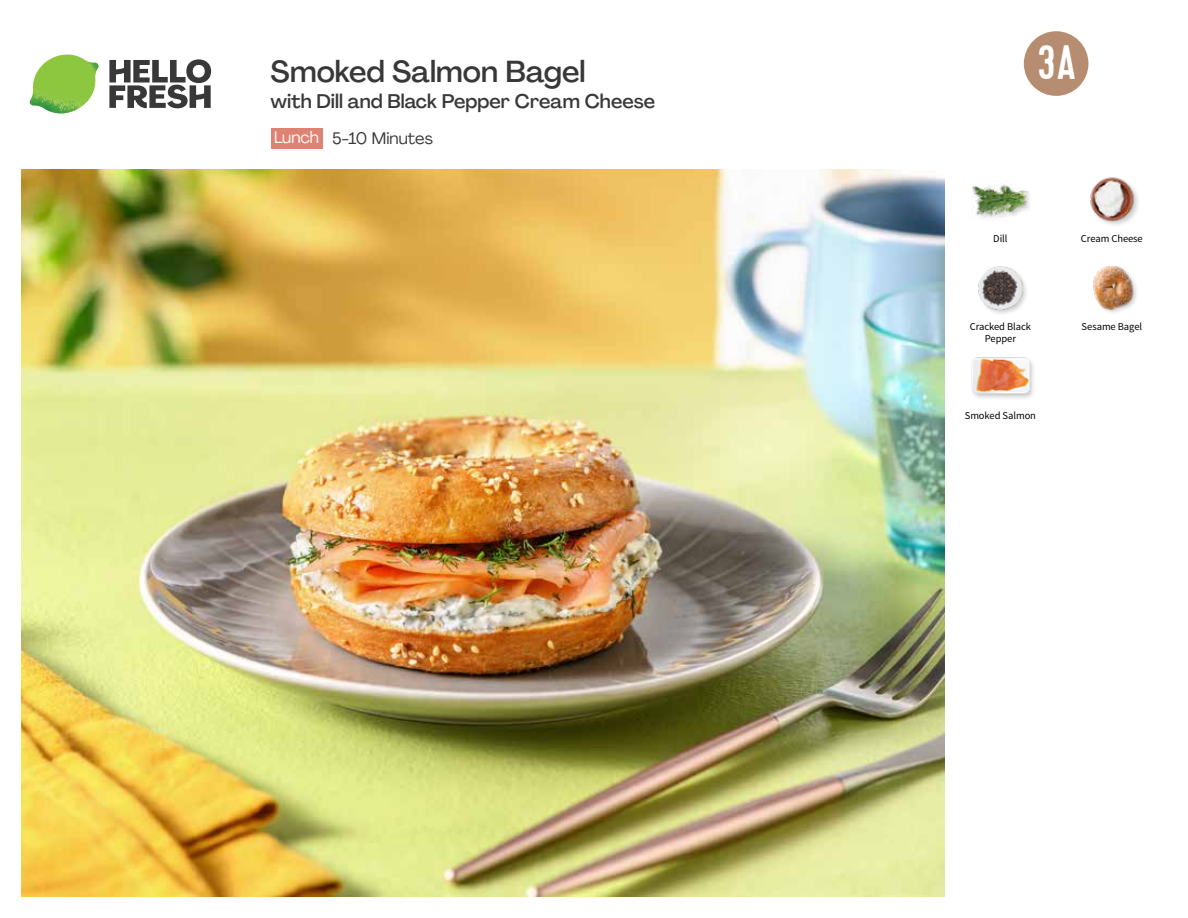
<style>
.page{position:relative;width:1188px;height:918px;background:#fff}
.page>*{position:absolute;margin:0;border:0;box-sizing:border-box;transform-origin:0 0}
.t1{font:48.3px "Kapra";color:#fff}
.t2{font:500 30px "Agrandir";color:#383839}
.t3{font:500 19.5px "Agrandir";color:#383839}
.t4{font:16.5px "Agrandir";color:#383839}
.t5{font:10.5px "Source Sans Pro";letter-spacing:-.005em;color:#000}
.s1{color:#fff}
</style>
<div class="page">
<div style="left:271px;top:128px;width:51px;height:20px;background:#de8273"></div>
<svg style="left:109px;top:59px;width:102px;height:49px"></svg>
<img style="left:30px;top:55px;width:69px;height:59px">
<img style="left:21px;top:170px;width:924px;height:727px">
<div style="left:971px;top:357px;width:65px;height:44px;background:#000;opacity:.2"></div>
<img style="left:972px;top:357px;width:57px;height:44px">
<img style="left:972px;top:184px;width:57px;height:34px">
<img style="left:978px;top:266px;width:48px;height:48px">
<div style="left:1093px;top:265px;width:47px;height:51px;background:#000;opacity:.2"></div>
<img style="left:1093px;top:265px;width:42px;height:46px">
<img style="left:1090px;top:177px;width:48px;height:48px">
<svg style="left:1023px;top:31px;width:66px;height:65px"></svg>
<h2 class="t2" style="left:271px;top:53px;width:317px">Smoked Salmon Bagel</h2>
<h3 class="t3" style="left:271px;top:89px;width:386px">with Dill and Black Pepper Cream Cheese</h3>
<h3 class="t4" style="left:274px;top:128px;width:160px"><span class="s1">Lunch</span> 5-10 Minutes</h3>
<h1 class="t1" style="left:1038px;top:35px;width:39px">3A</h1>
<p class="t5" style="left:993px;top:232px;width:16px">Dill</p>
<p class="t5" style="left:1081px;top:232px;width:63px">Cream Cheese</p>
<p class="t5" style="left:970px;top:320px;width:63px">Cracked Black</p>
<p class="t5" style="left:1082px;top:320px;width:62px">Sesame Bagel</p>
<p class="t5" style="left:985px;top:332px;width:33px">Pepper</p>
<p class="t5" style="left:965px;top:409px;width:73px">Smoked Salmon</p>
</div>
